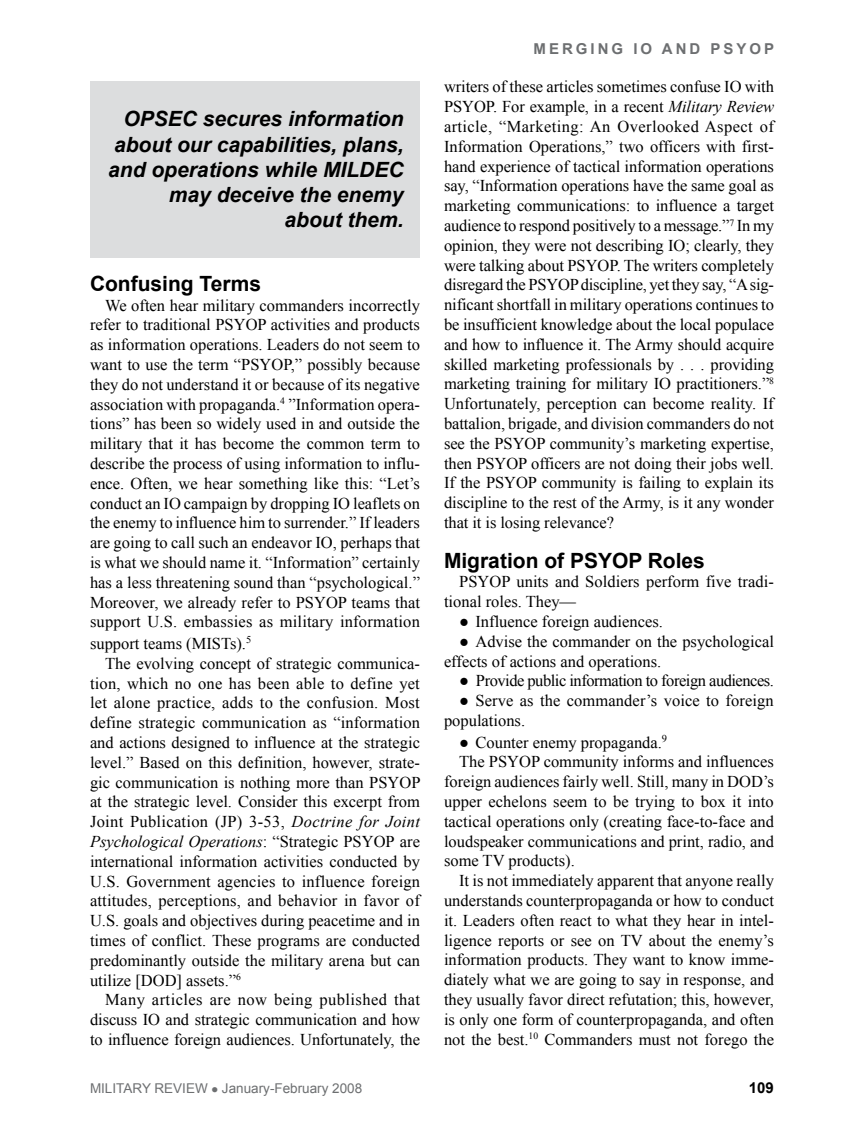
<style>
.page{position:relative;width:864px;height:1134px;background:#fff}
.page>*{position:absolute;margin:0;border:0;box-sizing:border-box;transform-origin:0 0}
.fob{font:italic 700 21px/25.2px "Arial";color:#000;text-align:right}
.subhead{font:700 21px "Arial";color:#000}
.fob-2{font:16.5px/19.8px "Times New Roman";color:#000;text-align:justify}
.fob_Bullet{font:16.5px/19.8px "Times New Roman";color:#000}
.fob_Bullet-2{font:16.5px "Times New Roman";letter-spacing:-.03em;color:#000}
.RUNNINGHEAD{font:700 15px "Arial";letter-spacing:.2em;color:#6d6f71}
.subhead-2{font:700 15px "Arial";color:#000}
.subhead-3{font:13.5px "Arial";color:#6d6f71}
.s1{font-style:italic}
</style>
<div class="page">
<div style="left:90px;top:81px;width:330px;height:177px;background:#dcddde"></div>
<p class="fob" style="left:108px;top:107px;width:297px">OPSEC secures information about our capabilities, plans, and operations while MILDEC may deceive the enemy about them.</p>
<p class="subhead" style="left:90px;top:270px;width:173px">Confusing Terms</p>
<p class="fob-2" style="left:90px;top:295px;width:332px;text-indent:15px">We often hear military commanders incorrectly refer to traditional PSYOP activities and products as information operations. Leaders do not seem to want to use the term “PSYOP,” possibly because they do not understand it or because of its negative association with propaganda.<sup>4</sup> ”Information opera&shy;tions” has been so widely used in and outside the military that it has become the common term to describe the process of using information to influ&shy;ence. Often, we hear something like this: “Let’s conduct an IO campaign by dropping IO leaflets on the enemy to influence him to surrender.” If leaders are going to call such an endeavor IO, perhaps that is what we should name it. “Information” certainly has a less threatening sound than “psychological.” Moreover, we already refer to PSYOP teams that support U.S. embassies as military information</p>
<p class="fob-2" style="left:90px;top:633px;width:163px">support teams (MISTs).<sup>5</sup></p>
<p class="fob-2" style="left:90px;top:653px;width:332px;text-align:left;text-indent:15px">The evolving concept of strategic communica&shy;tion, which no one has been able to define yet let alone practice, adds to the confusion. Most define strategic communication as “information and actions designed to influence at the strategic level.” Based on this definition, however, strate&shy;gic communication is nothing more than PSYOP at the strategic level. Consider this excerpt from Joint Publication (JP) 3-53, <span class="s1">Doctrine for Joint Psychological Operations</span>: “Strategic PSYOP are international information activities conducted by U.S. Government agencies to influence foreign attitudes, perceptions, and behavior in favor of U.S. goals and objectives during peacetime and in times of conflict. These programs are conducted predominantly outside the military arena but can utilize [DOD] assets.”<sup>6</sup></p>
<p class="fob-2" style="left:90px;top:990px;width:332px;text-indent:15px">Many articles are now being published that discuss IO and strategic communication and how to influence foreign audiences. Unfortunately, the</p>
<p class="RUNNINGHEAD" style="left:534px;top:39px;width:242px">MERGING IO AND PSYOP</p>
<p class="fob-2" style="left:444px;top:77px;width:332px">writers of these articles sometimes confuse IO with PSYOP. For example, in a recent <span class="s1">Military Review </span>article, “Marketing: An Overlooked Aspect of Information Operations,” two officers with first&shy;hand experience of tactical information operations say, “Information operations have the same goal as marketing communications: to influence a target audience to respond positively to a message.”<sup>7</sup> In my opinion, they were not describing IO; clearly, they were talking about PSYOP. The writers completely disregard the PSYOP discipline, yet they say, “A sig&shy;nificant shortfall in military operations continues to be insufficient knowledge about the local populace and how to influence it. The Army should acquire skilled marketing professionals by . . . providing marketing training for military IO practitioners.”<sup>8<br></sup>Unfortunately, perception can become reality. If battalion, brigade, and division commanders do not see the PSYOP community’s marketing expertise, then PSYOP officers are not doing their jobs well.<br>If the PSYOP community is failing to explain its discipline to the rest of the Army, is it any wonder that it is losing relevance?</p>
<p class="subhead" style="left:444px;top:546px;width:262px">Migration of PSYOP Roles</p>
<p class="fob-2" style="left:444px;top:572px;width:331px;text-indent:15px">PSYOP units and Soldiers perform five tradi&shy;tional roles. They—</p>
<p class="fob_Bullet" style="left:459px;top:611px;width:205px">● Influence foreign audiences.</p>
<p class="fob_Bullet" style="left:444px;top:631px;width:332px;text-indent:15px">● Advise the commander on the psychological effects of actions and operations.</p>
<p class="fob_Bullet-2" style="left:459px;top:670px;width:316px">● Provide public information to foreign audiences.</p>
<p class="fob_Bullet" style="left:444px;top:691px;width:331px;text-indent:15px">● Serve as the commander’s voice to foreign populations.</p>
<p class="fob_Bullet" style="left:459px;top:732px;width:210px">● Counter enemy propaganda.<sup>9</sup></p>
<p class="fob-2" style="left:444px;top:752px;width:332px;text-indent:15px">The PSYOP community informs and influences foreign audiences fairly well. Still, many in DOD’s upper echelons seem to be trying to box it into tactical operations only (creating face-to-face and loudspeaker communications and print, radio, and some TV products).</p>
<p class="fob-2" style="left:444px;top:871px;width:332px;text-indent:15px">It is not immediately apparent that anyone really understands counterpropaganda or how to conduct it. Leaders often react to what they hear in intel&shy;ligence reports or see on TV about the enemy’s information products. They want to know imme&shy;diately what we are going to say in response, and they usually favor direct refutation; this, however, is only one form of counterpropaganda, and often not the best.<sup>10</sup> Commanders must not forego the</p>
<p class="subhead-3" style="left:90px;top:1080px;width:274px">Military Review ● January-February 2008</p>
<p class="subhead-2" style="left:749px;top:1078px;width:27px">109</p>
</div>
